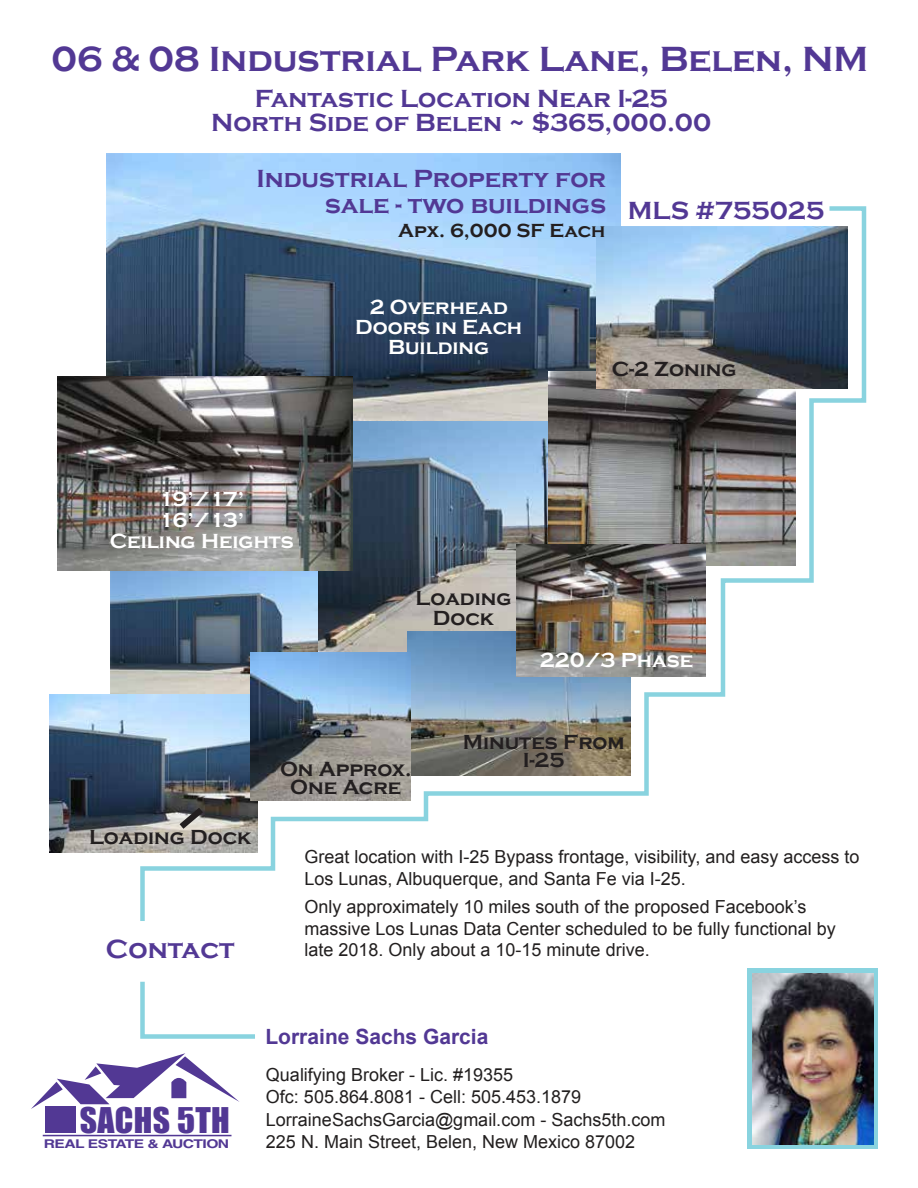
<style>
.page{position:relative;width:918px;height:1188px;background:#fff}
.page>*{position:absolute;margin:0;border:0;box-sizing:border-box;transform-origin:0 0}
.t1{font:700 36px "Copperplate Gothic";color:#523894}
.t2{font:32.55px "Impact";letter-spacing:.01em;color:#523894}
.t3{font:700 27px "Copperplate Gothic";color:#523894}
.t4{font:700 25.5px/24px "Copperplate Gothic";color:#523894;text-align:center}
.t5{font:700 21px/21px "Copperplate Gothic";color:#fff;text-align:center}
.t6{font:700 21px/18px "Copperplate Gothic";color:#231f20;text-align:center}
.t7{font:700 21px "Arial";color:#523894}
.t8{font:700 19.5px "Copperplate Gothic";color:#231f20}
.t9{font:18px/22.5px "Arial";color:#221f1f}
.t10{font:700 12px "Helvetica";letter-spacing:-.035em;color:#523894;scale:1.3 1}
</style>
<div class="page">
<svg style="left:31px;top:1053px;width:209px;height:56px"></svg>
<div style="left:45px;top:1106px;width:31px;height:26px;background:#523894"></div>
<hr style="left:43px;top:1135px;width:189px;height:1px;background:#523894">
<div style="left:748px;top:969px;width:130px;height:180px;background:#89d3df"></div>
<img style="left:752px;top:973px;width:122px;height:171px">
<img style="left:106px;top:153px;width:515px;height:224px">
<img style="left:111px;top:570px;width:27px;height:124px">
<img style="left:57px;top:377px;width:81px;height:193px">
<img style="left:50px;top:694px;width:88px;height:158px">
<img style="left:138px;top:204px;width:729px;height:717px">
<svg style="left:140px;top:981px;width:115px;height:58px"></svg>
<h1 class="t1" style="left:51px;top:39px;width:818px">06 &amp; 08 Industrial Park Lane, Belen, NM</h1>
<h3 class="t4" style="left:211px;top:87px;width:501px">Fantastic Location Near I-25<br>North Side of Belen ~ $365,000.00</h3>
<h3 class="t4" style="left:256px;top:166px;width:351px;line-height:25.5px;text-align:right">Industrial Property for sale - two buildings</h3>
<p class="t8" style="left:398px;top:220px;width:209px">Apx. 6,000 SF Each</p>
<h3 class="t4" style="left:628px;top:199px;width:198px">MLS #755025</h3>
<p class="t5" style="left:355px;top:298px;width:168px;line-height:19.5px">2 Overhead<br>Doors in Each<br>Building</p>
<p class="t5" style="left:110px;top:489px;width:186px">19’/17’<br>16’/13’<br>Ceiling Heights</p>
<p class="t6" style="left:612px;top:360px;width:126px">C-2 Zoning</p>
<p class="t6" style="left:416px;top:589px;width:98px;line-height:19.5px">Loading<br>Dock</p>
<p class="t5" style="left:540px;top:650px;width:155px">220/3 Phase</p>
<p class="t6" style="left:89px;top:828px;width:164px">Loading Dock</p>
<h3 class="t3" style="left:106px;top:934px;width:130px">Contact</h3>
<p class="t6" style="left:280px;top:761px;width:133px">On Approx.<br>One Acre</p>
<p class="t6" style="left:463px;top:734px;width:163px">Minutes From<br>I-25</p>
<p class="t9" style="left:304px;top:846px;width:556px;line-height:21.6px">Great location with I-25 Bypass frontage, visibility, and easy access to<br>Los Lunas, Albuquerque, and Santa Fe via I-25.</p>
<p class="t9" style="left:304px;top:896px;width:533px;line-height:21.6px">Only approximately 10 miles south of the proposed Facebook’s massive Los Lunas Data Center scheduled to be fully functional by late 2018. Only about a 10-15 minute drive.</p>
<h2 class="t2" style="left:80px;top:1095px;width:152px">SACHS 5TH</h2>
<p class="t10" style="left:44px;top:1137px;width:144px">REAL ESTATE &amp; AUCTION</p>
<p class="t7" style="left:265px;top:1023px;width:224px">Lorraine Sachs Garcia</p>
<p class="t9" style="left:266px;top:1064px;width:401px">Qualifying Broker - Lic. #19355<br>Ofc: 505.864.8081 - Cell: 505.453.1879<br>LorraineSachsGarcia@gmail.com - Sachs5th.com 225 N. Main Street, Belen, New Mexico 87002</p>
</div>
